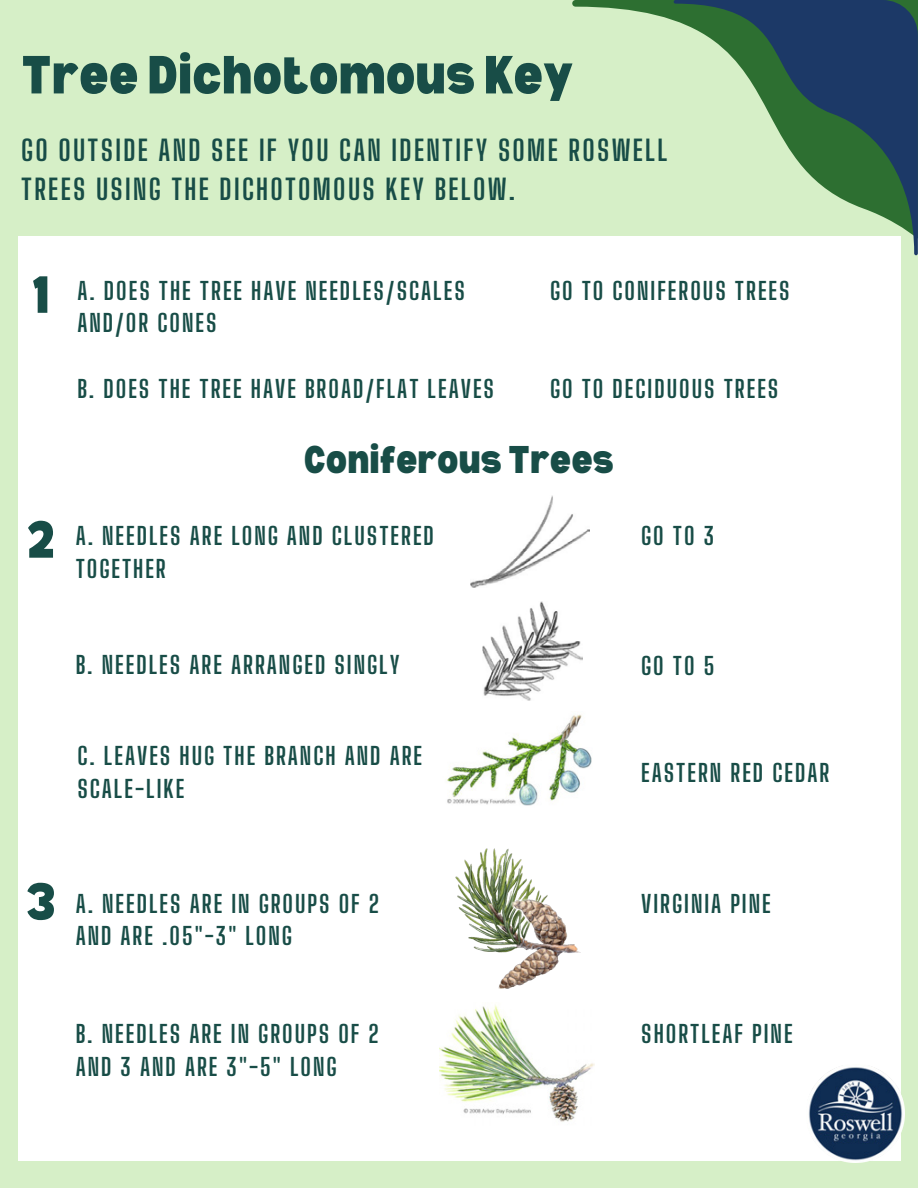
<style>
.page{position:relative;width:918px;height:1188px;background:#d6efc7}
.page>*{position:absolute;margin:0;border:0;box-sizing:border-box;transform-origin:0 0}
.t1{font:900 semi-condensed 52.5px "Bernoru";color:#184d47}
.t2{font:900 semi-condensed 51px "Bernoru";color:#184d47}
.t3{font:900 semi-condensed 37.8px "Bernoru";color:#184d47}
.t4{font:700 28.2px/39.3px "Big Shoulders Display";letter-spacing:.08em;color:#184d47}
.t5{font:700 24px/32.7px "Big Shoulders Display";letter-spacing:.08em;color:#184d47}
</style>
<div class="page">
<div style="left:18px;top:237px;width:882px;height:924px;background:#fff"></div>
<svg style="left:572px;top:0;width:345px;height:467px"></svg>
<svg style="left:674px;top:0;width:244px;height:255px"></svg>
<img style="left:470px;top:496px;width:120px;height:92px">
<img style="left:482px;top:602px;width:100px;height:99px">
<img style="left:455px;top:848px;width:126px;height:141px">
<img style="left:439px;top:1004px;width:155px;height:118px">
<img style="left:808px;top:1064px;width:96px;height:98px">
<img style="left:447px;top:715px;width:145px;height:91px">
<p class="t1" style="left:21px;top:45px;width:553px">Tree Dichotomous Key</p>
<p class="t4" style="left:21px;top:130px;width:648px">GO OUTSIDE AND SEE IF YOU CAN IDENTIFY SOME ROSWELL<br>TREES USING THE DICHOTOMOUS KEY BELOW.</p>
<p class="t2" style="left:32px;top:265px;width:19px">1</p>
<p class="t2" style="left:27px;top:510px;width:30px">2</p>
<p class="t5" style="left:77px;top:274px;width:389px">A. DOES THE TREE HAVE NEEDLES/SCALES<br>AND/OR CONES</p>
<p class="t5" style="left:77px;top:372px;width:418px">B. DOES THE TREE HAVE BROAD/FLAT LEAVES</p>
<p class="t5" style="left:550px;top:274px;width:241px">GO TO CONIFEROUS TREES</p>
<p class="t5" style="left:550px;top:372px;width:230px">GO TO DECIDUOUS TREES</p>
<p class="t3" style="left:304px;top:438px;width:311px">Coniferous Trees</p>
<p class="t5" style="left:76px;top:519px;width:360px">A. NEEDLES ARE LONG AND CLUSTERED<br>TOGETHER</p>
<p class="t5" style="left:641px;top:519px;width:74px">GO TO 3</p>
<p class="t5" style="left:76px;top:649px;width:326px">B. NEEDLES ARE ARRANGED SINGLY</p>
<p class="t5" style="left:641px;top:650px;width:75px">GO TO 5</p>
<p class="t5" style="left:77px;top:740px;width:346px">C. LEAVES HUG THE BRANCH AND ARE<br>SCALE-LIKE</p>
<p class="t5" style="left:641px;top:756px;width:190px">EASTERN RED CEDAR</p>
<p class="t2" style="left:26px;top:872px;width:31px">3</p>
<p class="t5" style="left:76px;top:887px;width:305px">A. NEEDLES ARE IN GROUPS OF 2<br>AND ARE .05"-3" LONG</p>
<p class="t5" style="left:76px;top:1018px;width:305px">B. NEEDLES ARE IN GROUPS OF 2<br>AND 3 AND ARE 3"-5" LONG</p>
<p class="t5" style="left:641px;top:887px;width:131px">VIRGINIA PINE</p>
<p class="t5" style="left:641px;top:1018px;width:153px">SHORTLEAF PINE</p>
</div>
